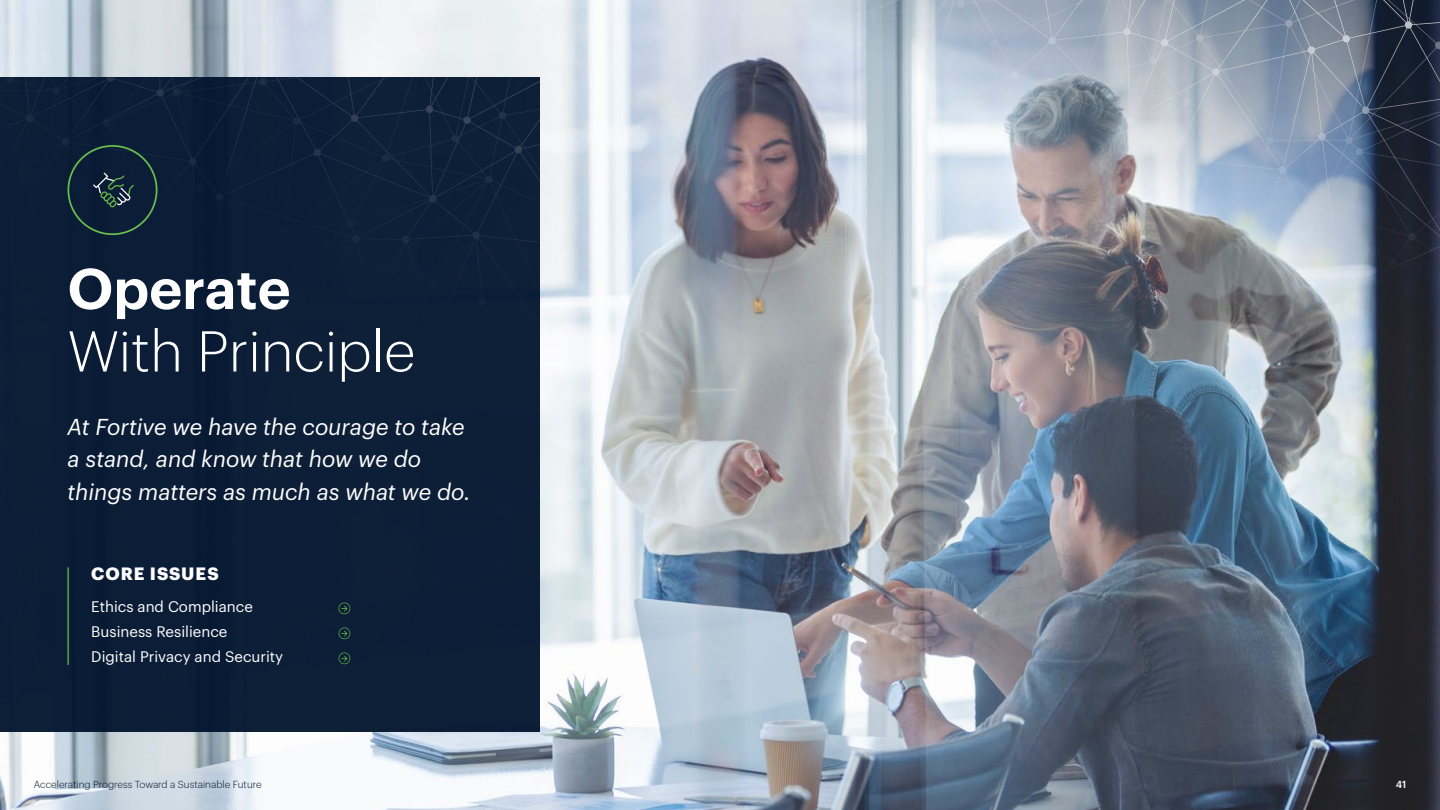
<style>
.page{position:relative;width:1440px;height:810px;background:#fff}
.page>*{position:absolute;margin:0;border:0;box-sizing:border-box;transform-origin:0 0}
.t1{font:300 56.25px "Graphik";color:#fff}
.t2{font:600 56.25px "Graphik";color:#fff}
.t3{font:italic 22.5px/32.5px "Graphik";color:#fff}
.t4{font:700 17.5px "Graphik";letter-spacing:.055em;color:#fff}
.t5{font:15px/25px "Graphik";color:#fff}
.t6{font:300 10px "Graphik";color:#02142e}
.t7{font:500 10px "Graphik";color:#fff}
</style>
<div class="page">
<img style="left:0;top:0;width:742px;height:810px">
<img style="left:742px;top:500px;width:698px;height:310px">
<img style="left:742px;top:0;width:698px;height:500px">
<div style="left:0;top:78px;width:540px;height:654px;background:#0c1e37"></div>
<svg style="left:0;top:78px;width:540px;height:500px"></svg>
<hr style="left:68px;top:567px;width:1px;height:98px;background:#68bf4b">
<svg style="left:339px;top:603px;width:11px;height:11px"></svg>
<svg style="left:339px;top:628px;width:11px;height:11px"></svg>
<svg style="left:339px;top:653px;width:11px;height:11px"></svg>
<div style="left:67px;top:145px;width:91px;height:90px;border:2px solid #68bf4b;border-radius:50%"></div>
<svg style="left:93px;top:173px;width:41px;height:34px"></svg>
<h1 class="t2" style="left:68px;top:246px;width:225px">Operate</h1>
<h1 class="t1" style="left:68px;top:310px;width:349px">With Principle</h1>
<p class="t3" style="left:68px;top:409px;width:405px">At Fortive we have the courage to take a stand, and know that how we do things matters as much as what we do.</p>
<p class="t4" style="left:91px;top:560px;width:129px">CORE ISSUES</p>
<p class="t5" style="left:91px;top:593px;width:193px">Ethics and Compliance<br>Business Resilience<br>Digital Privacy and Security</p>
<p class="t6" style="left:34px;top:777px;width:229px">Accelerating Progress Toward a Sustainable Future</p>
<p class="t7" style="left:1396px;top:776px;width:12px">41</p>
</div>
